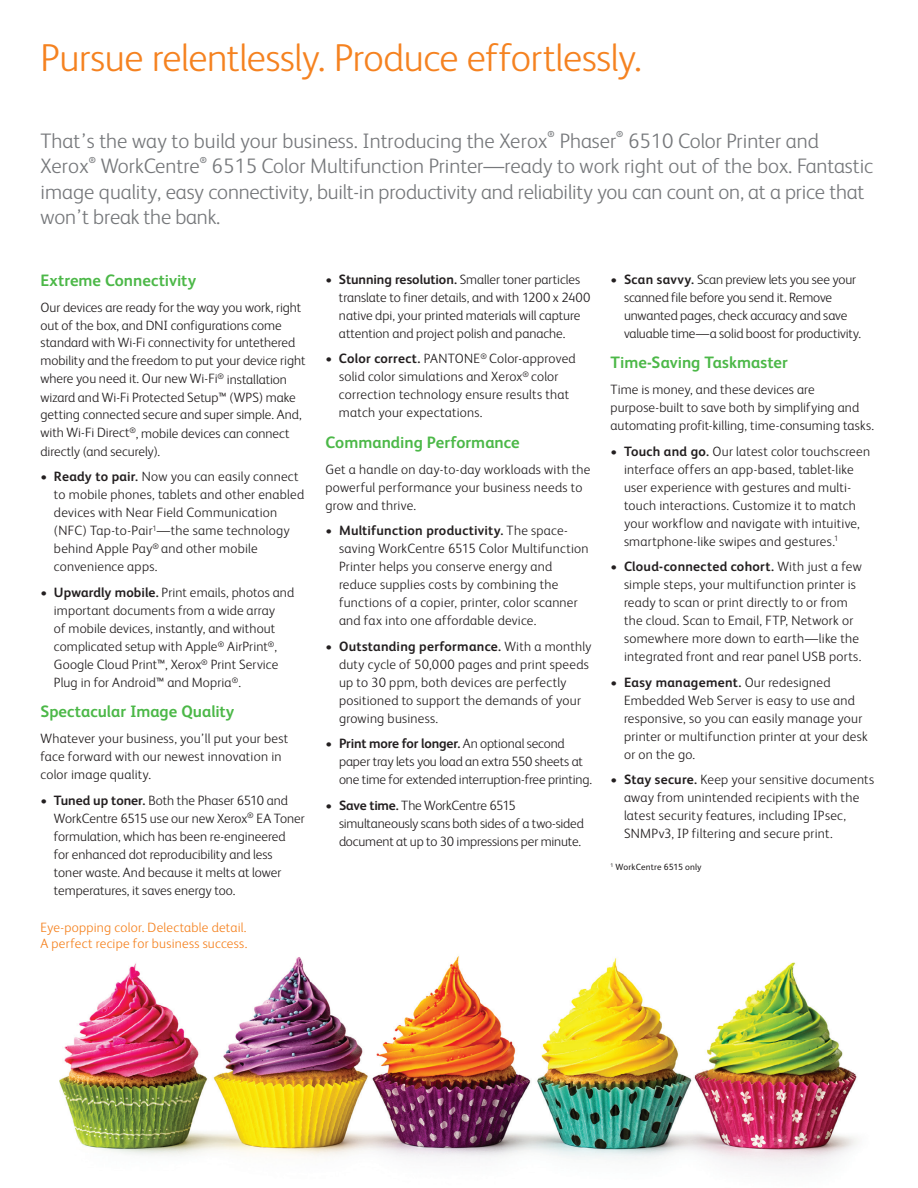
<style>
.page{position:relative;width:918px;height:1188px;background:#fff}
.page>*{position:absolute;margin:0;border:0;box-sizing:border-box;transform-origin:0 0}
.t1{font:300 39px "Xerox Sans";letter-spacing:-.01em;color:#f58220}
.t2{font:300 21px/25.5px "Xerox Sans";color:#76787b}
.t3{font:700 16.5px "Xerox Sans";color:#4cb848}
.t4{font:300 13.5px/18px "Xerox Sans";letter-spacing:.01em;color:#231f20}
.t5{font:300 13.5px/18px "Xerox Sans";letter-spacing:-.01em;color:#231f20}
.t6{font:300 13.5px/16.5px "Xerox Sans";letter-spacing:.02em;color:#f58220}
.t7{font:9px "Xerox Sans";letter-spacing:.02em;color:#231f20}
.t8{font:700 8.7px "Xerox Sans";color:#76787b}
.s1{font-weight:400}
.s2{font-weight:700}
</style>
<div class="page">
<img style="left:59px;top:956px;width:798px;height:212px">
<h1 class="t1" style="left:40px;top:32px;width:603px">Pursue relentlessly. Produce effortlessly.</h1>
<h2 class="t2" style="left:40px;top:127px;width:508px">That’s the way to build your business. Introducing the Xerox</h2>
<p class="t8" style="left:548px;top:128px;width:9px">®</p>
<h2 class="t2" style="left:560px;top:127px;width:58px">Phaser</h2>
<p class="t8" style="left:616px;top:128px;width:9px">®</p>
<h2 class="t2" style="left:628px;top:127px;width:192px">6510 Color Printer and</h2>
<h2 class="t2" style="left:40px;top:152px;width:50px">Xerox</h2>
<p class="t8" style="left:89px;top:154px;width:9px">®</p>
<h2 class="t2" style="left:101px;top:152px;width:100px">WorkCentre</h2>
<p class="t8" style="left:200px;top:154px;width:9px">®</p>
<h2 class="t2" style="left:40px;top:152px;width:834px;text-indent:171px">6515 Color Multifunction Printer—ready to work right out of the box. Fantastic image quality, easy connectivity, built-in productivity and reliability you can count on, at a price that won’t break the bank.</h2>
<p class="t3" style="left:40px;top:269px;width:157px">Extreme Connectivity</p>
<p class="t4" style="left:40px;top:297px;width:267px">Our devices are ready for the way you work, right out of the box, and DNI configurations come standard with Wi-Fi connectivity for untethered mobility and the freedom to put your device right where you need it. Our new Wi-Fi<sup>®</sup> installation wizard and Wi-Fi Protected Setup<span class="s1">™</span> (WPS) make getting connected secure and super simple. And, with Wi-Fi Direct<sup>®</sup>, mobile devices can connect directly (and securely).</p>
<p class="t4" style="left:54px;top:467px;width:252px;text-indent:-13px">• <span class="s2">Ready to pair.</span> Now you can easily connect to mobile phones, tablets and other enabled devices with Near Field Communication (NFC) Tap-to-Pair<sup>1</sup>—the same technology behind Apple Pay<sup>®</sup> and other mobile convenience apps.</p>
<p class="t4" style="left:54px;top:582px;width:242px;text-indent:-14px">• <span class="s2">Upwardly mobile.</span> Print emails, photos and important documents from a wide array<br>of mobile devices, instantly, and without complicated setup with Apple<sup>®</sup> AirPrint<sup>®</sup>, Google Cloud Print<span class="s1">™</span>, Xerox<sup>®</sup> Print Service Plug in for Android<span class="s1">™</span> and Mopria<sup>®</sup>.</p>
<p class="t3" style="left:40px;top:700px;width:195px">Spectacular Image Quality</p>
<p class="t4" style="left:40px;top:729px;width:249px">Whatever your business, you’ll put your best face forward with our newest innovation in color image quality.</p>
<p class="t4" style="left:54px;top:790px;width:252px;text-indent:-13px">• <span class="s2">Tuned up toner.</span> Both the Phaser 6510 and WorkCentre 6515 use our new Xerox<sup>®</sup> EA Toner formulation, which has been re-engineered<br>for enhanced dot reproducibility and less toner waste. And because it melts at lower temperatures, it saves energy too.</p>
<p class="t6" style="left:40px;top:918px;width:208px">Eye-popping color. Delectable detail.<br>A perfect recipe for business success.</p>
<p class="t4" style="left:339px;top:269px;width:253px;text-indent:-14px">• <span class="s2">Stunning resolution.</span> Smaller toner particles translate to finer details, and with 1200 x 2400 native dpi, your printed materials will capture attention and project polish and panache.</p>
<p class="t4" style="left:339px;top:349px;width:238px;text-indent:-14px">• <span class="s2">Color correct.</span> PANTONE<sup>®</sup> Color-approved solid color simulations and Xerox<sup>®</sup> color correction technology ensure results that match your expectations.</p>
<p class="t3" style="left:326px;top:431px;width:196px">Commanding Performance</p>
<p class="t4" style="left:326px;top:459px;width:266px">Get a handle on day-to-day workloads with the powerful performance your business needs to grow and thrive.</p>
<p class="t4" style="left:339px;top:521px;width:251px;text-indent:-14px">• <span class="s2">Multifunction productivity.</span> The space&shy;saving WorkCentre 6515 Color Multifunction Printer helps you conserve energy and reduce supplies costs by combining the functions of a copier, printer, color scanner and fax into one affordable device.</p>
<p class="t4" style="left:339px;top:636px;width:254px;text-indent:-14px">• <span class="s2">Outstanding performance.</span> With a monthly duty cycle of 50,000 pages and print speeds up to 30 ppm, both devices are perfectly positioned to support the demands of your growing business.</p>
<p class="t5" style="left:339px;top:734px;width:255px;text-indent:-14px">• <span class="s2">Print more for longer.</span> An optional second paper tray lets you load an extra 550 sheets at one time for extended interruption-free printing.</p>
<p class="t5" style="left:339px;top:796px;width:246px;text-indent:-14px">• <span class="s2">Save time.</span> The WorkCentre 6515 simultaneously scans both sides of a two-sided document at up to 30 impressions per minute.</p>
<p class="t5" style="left:624px;top:269px;width:239px;text-indent:-14px">• <span class="s2">Scan savvy.</span> Scan preview lets you see your scanned file before you send it. Remove unwanted pages, check accuracy and save valuable time—a solid boost for productivity.</p>
<p class="t3" style="left:611px;top:351px;width:179px">Time-Saving Taskmaster</p>
<p class="t4" style="left:611px;top:380px;width:265px">Time is money, and these devices are purpose-built to save both by simplifying and automating profit-killing, time-consuming tasks.</p>
<p class="t4" style="left:624px;top:441px;width:248px;text-indent:-14px">• <span class="s2">Touch and go.</span> Our latest color touchscreen interface offers an app-based, tablet-like user experience with gestures and multi&shy;touch interactions. Customize it to match your workflow and navigate with intuitive, smartphone-like swipes and gestures.<sup>1</sup></p>
<p class="t4" style="left:624px;top:557px;width:239px;text-indent:-14px">• <span class="s2">Cloud-connected cohort.</span> With just a few simple steps, your multifunction printer is ready to scan or print directly to or from the cloud. Scan to Email, FTP, Network or somewhere more down to earth—like the integrated front and rear panel USB ports.</p>
<p class="t4" style="left:624px;top:672px;width:245px;text-indent:-14px">• <span class="s2">Easy management.</span> Our redesigned Embedded Web Server is easy to use and responsive, so you can easily manage your printer or multifunction printer at your desk or on the go.</p>
<p class="t4" style="left:624px;top:770px;width:252px;text-indent:-14px">• <span class="s2">Stay secure.</span> Keep your sensitive documents away from unintended recipients with the latest security features, including IPsec, SNMPv3, IP filtering and secure print.</p>
<p class="t7" style="left:611px;top:861px;width:93px"><sup>1</sup> WorkCentre 6515 only</p>
</div>
